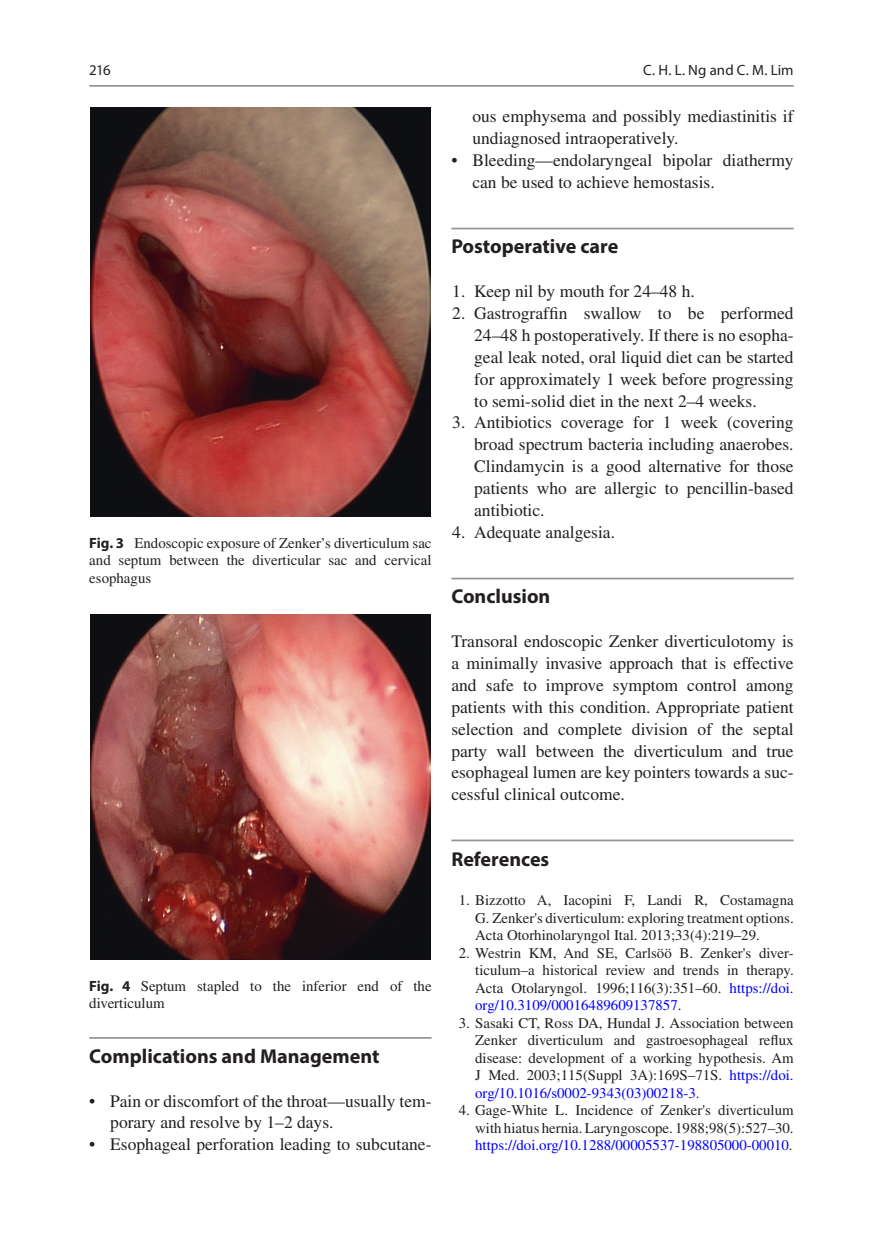
<style>
.page{position:relative;width:883px;height:1260px;background:#fff}
.page>*{position:absolute;margin:0;border:0;box-sizing:border-box;transform-origin:0 0}
._1_hd{font:700 20.12px "Myriad Pro";color:#231f20}
.Ref_title{font:700 20.12px "Myriad Pro";color:#231f20}
.Text_flush{font:17.5px/21.9px "Times LT Std";color:#231f20}
.t1{font:14.88px/17.5px "Times LT Std";color:#231f20;text-align:justify}
.t2{font:14.88px "Myriad Pro";letter-spacing:.005em;color:#231f20}
.s1{font-family:"Myriad Pro";font-weight:700}
.s2{color:#00f}
</style>
<div class="page">
<img style="left:90px;top:107px;width:341px;height:409px">
<img style="left:90px;top:614px;width:341px;height:345px">
<hr style="left:89px;top:1037px;width:343px;height:2px;background:#939598">
<hr style="left:451px;top:228px;width:343px;height:1px;background:#939598">
<hr style="left:451px;top:578px;width:343px;height:1px;background:#939598">
<hr style="left:451px;top:840px;width:343px;height:1px;background:#939598">
<hr style="left:89px;top:85px;width:705px;height:2px;background:#939598">
<p class="t2" style="left:89px;top:61px;width:23px">216</p>
<p class="t2" style="left:643px;top:61px;width:152px">C. H. L. Ng and C. M. Lim</p>
<p class="Text_flush" style="left:472px;top:105px;width:323px">ous emphysema and possibly mediastinitis if undiagnosed intraoperatively.</p>
<p class="Text_flush" style="left:472px;top:149px;width:323px;text-indent:-21px">• Bleeding—endolaryngeal bipolar diathermy can be used to achieve hemostasis.</p>
<p class="t1" style="left:89px;top:534px;width:344px"><span class="s1">Fig. 3</span> Endoscopic exposure of Zenker’s diverticulum sac and septum between the diverticular sac and cervical esophagus</p>
<h2 class="_1_hd" style="left:451px;top:234px;width:168px">Postoperative care</h2>
<p class="Text_flush" style="left:452px;top:280px;width:244px">1. Keep nil by mouth for 24–48 h.</p>
<p class="Text_flush" style="left:474px;top:302px;width:321px;text-align:justify;text-indent:-22px">2. Gastrograffin swallow to be performed 24–48 h postoperatively. If there is no esopha&shy;geal leak noted, oral liquid diet can be started for approximately 1 week before progressing to semi-solid diet in the next 2–4 weeks.</p>
<p class="Text_flush" style="left:474px;top:412px;width:321px;text-align:justify;text-indent:-22px">3. Antibiotics coverage for 1 week (covering broad spectrum bacteria including anaerobes.<br>Clindamycin is a good alternative for those patients who are allergic to pencillin-based antibiotic.</p>
<p class="Text_flush" style="left:452px;top:521px;width:164px">4. Adequate analgesia.</p>
<h2 class="_1_hd" style="left:451px;top:584px;width:100px">Conclusion</h2>
<p class="Text_flush" style="left:451px;top:630px;width:344px;text-align:justify">Transoral endoscopic Zenker diverticulotomy is a minimally invasive approach that is effective and safe to improve symptom control among patients with this condition. Appropriate patient selection and complete division of the septal party wall between the diverticulum and true esophageal lumen are key pointers towards a suc&shy;cessful clinical outcome.</p>
<p class="t1" style="left:89px;top:977px;width:344px"><span class="s1">Fig. 4</span> Septum stapled to the inferior end of the diverticulum</p>
<h2 class="_1_hd" style="left:89px;top:1043px;width:292px">Complications and Management</h2>
<p class="Text_flush" style="left:110px;top:1090px;width:323px;text-indent:-21px">• Pain or discomfort of the throat—usually tem&shy;porary and resolve by 1–2 days.</p>
<p class="Text_flush" style="left:89px;top:1133px;width:344px">• Esophageal perforation leading to subcutane-</p>
<p class="Ref_title" style="left:451px;top:846px;width:99px">References</p>
<p class="t1" style="left:475px;top:892px;width:320px;text-indent:-16px">1. Bizzotto A, Iacopini F, Landi R, Costamagna G. Zenker's diverticulum: exploring treatment options.<br>Acta Otorhinolaryngol Ital. 2013;33(4):219–29.</p>
<p class="t1" style="left:475px;top:944px;width:320px;text-indent:-16px">2. Westrin KM, And SE, Carlsöö B. Zenker's diver&shy;ticulum–a historical review and trends in therapy.<br>Acta Otolaryngol. 1996;116(3):351–60. <span class="s2">https://doi. org/10.3109/00016489609137857</span>.</p>
<p class="t1" style="left:475px;top:1014px;width:320px;text-indent:-16px">3. Sasaki CT, Ross DA, Hundal J. Association between Zenker diverticulum and gastroesophageal reflux disease: development of a working hypothesis. Am J Med. 2003;115(Suppl 3A):169S–71S. <span class="s2">https://doi. org/10.1016/s0002-9343(03)00218-3</span>.</p>
<p class="t1" style="left:475px;top:1102px;width:320px;text-indent:-16px">4. Gage-White L. Incidence of Zenker's diverticulum with hiatus hernia. Laryngoscope. 1988;98(5):527–30. <span class="s2">https://doi.org/10.1288/00005537-198805000-00010</span>.</p>
</div>
